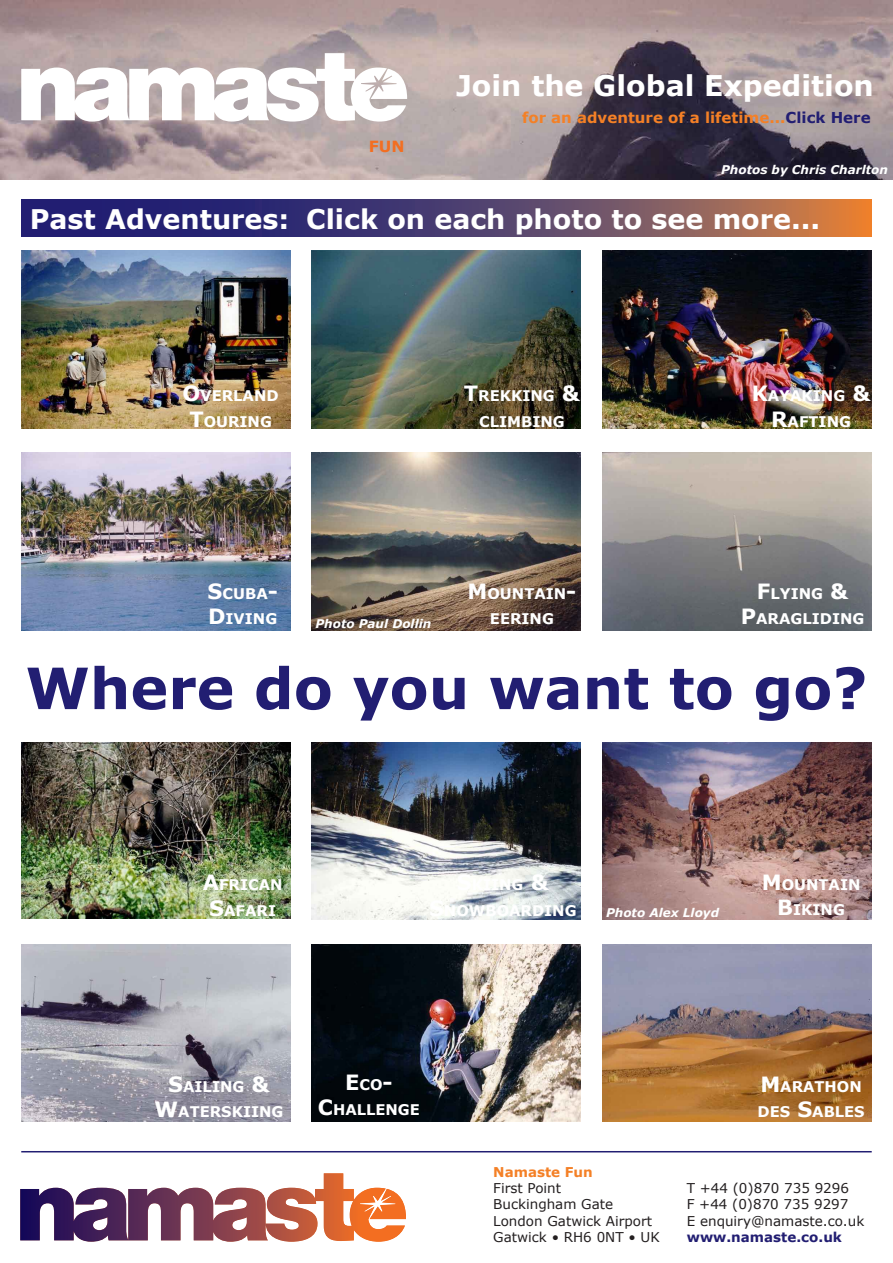
<style>
.page{position:relative;width:893px;height:1263px;background:#fff}
.page>*{position:absolute;margin:0;border:0;box-sizing:border-box;transform-origin:0 0}
.t1{font:700 57px "Verdana";color:#221e72}
.t2{font:700 28.5px "Verdana";color:#fff}
.t3{font:700 27px "Verdana";color:#fff}
.t4{font:700 21px "Verdana";color:#fff}
.t5{font:700 15.45px "Verdana";color:#f36e21}
.t6{font:700 15px "Verdana";color:#f48026}
.t7{font:700 14.7px/25.2px "Verdana";color:#fff;text-align:center}
.t8{font:13.5px "Verdana";color:#231f20}
.t9{font:700 13.5px "Verdana";color:#221e72}
.t10{font:700 13.5px "Verdana";color:#f48026}
.t11{font:italic 700 12px "Verdana";color:#fff}
.s1{color:#221e72}
.s2{font-size:21px}
.s3{font-size:14.7px}
</style>
<div class="page">
<img style="left:0;top:0;width:893px;height:179px">
<svg style="left:20px;top:1173px;width:386px;height:68px"></svg>
<hr style="left:21px;top:1151px;width:851px;height:1px;background:#221e72">
<svg style="left:21px;top:200px;width:851px;height:37px;background:#5c4367"></svg>
<svg style="left:21px;top:53px;width:386px;height:69px"></svg>
<img style="left:21px;top:251px;width:269px;height:177px">
<img style="left:312px;top:251px;width:269px;height:178px">
<img style="left:602px;top:251px;width:269px;height:178px">
<img style="left:21px;top:453px;width:269px;height:178px">
<img style="left:312px;top:453px;width:269px;height:178px">
<img style="left:602px;top:453px;width:269px;height:178px">
<img style="left:21px;top:742px;width:269px;height:176px">
<img style="left:312px;top:742px;width:269px;height:178px">
<img style="left:602px;top:742px;width:269px;height:178px">
<img style="left:21px;top:944px;width:269px;height:178px">
<img style="left:312px;top:944px;width:269px;height:178px">
<img style="left:602px;top:944px;width:269px;height:178px">
<p class="t5" style="left:369px;top:137px;width:37px">FUN</p>
<h2 class="t2" style="left:456px;top:68px;width:419px">Join the Global Expedition</h2>
<p class="t6" style="left:522px;top:108px;width:350px">for an adventure of a lifetime...<span class="s1">Click Here</span></p>
<p class="t11" style="left:721px;top:162px;width:168px">Photos by Chris Charlton</p>
<h3 class="t3" style="left:30px;top:202px;width:792px">Past Adventures: Click on each photo to see more...</h3>
<p class="t7" style="left:183px;top:383px;width:98px"><span class="s2">O</span>VERLAND<br><span class="s2">T</span>OURING</p>
<p class="t7" style="left:464px;top:383px;width:118px"><span class="s2">T</span>REKKING <span class="s2">&amp;<br></span>CLIMBING</p>
<p class="t7" style="left:752px;top:383px;width:120px"><span class="s2">K</span>AYAKING <span class="s2">&amp;<br>R</span>AFTING</p>
<p class="t7" style="left:208px;top:580px;width:72px;text-align:left"><span class="s2">S</span>CUBA<span class="s2">-<br>D</span>IVING</p>
<p class="t7" style="left:468px;top:580px;width:110px"><span class="s2">M</span>OUNTAIN<span class="s2">-<br></span>EERING</p>
<p class="t7" style="left:741px;top:580px;width:125px"><span class="s2">F</span>LYING <span class="s2">&amp;<br>P</span>ARAGLIDING</p>
<p class="t11" style="left:315px;top:616px;width:117px">Photo Paul Dollin</p>
<h1 class="t1" style="left:25px;top:652px;width:844px">Where do you want to go?</h1>
<p class="t7" style="left:203px;top:872px;width:81px"><span class="s2">A</span>FRICAN<br><span class="s2">S</span>AFARI</p>
<p class="t7" style="left:429px;top:872px;width:149px"><span class="s2">S</span>KIING <span class="s2">&amp;<br>S</span>NOWBOARDING</p>
<p class="t7" style="left:762px;top:871px;width:100px"><span class="s2">M</span>OUNTAIN<br><span class="s2">B</span>IKING</p>
<p class="t11" style="left:606px;top:905px;width:115px">Photo Alex Lloyd</p>
<p class="t7" style="left:155px;top:1073px;width:130px"><span class="s2">S</span>AILING <span class="s2">&amp;<br>W</span>ATERSKIING</p>
<h3 class="t4" style="left:345px;top:1069px;width:49px">E<span class="s3">CO</span>-</h3>
<p class="t7" style="left:318px;top:1096px;width:104px"><span class="s2">C</span>HALLENGE</p>
<p class="t7" style="left:757px;top:1073px;width:109px;text-align:left"><span class="s2">M</span>ARATHON<br>DES <span class="s2">S</span>ABLES</p>
<p class="t10" style="left:493px;top:1163px;width:101px">Namaste Fun</p>
<p class="t8" style="left:493px;top:1179px;width:69px">First Point</p>
<p class="t8" style="left:687px;top:1179px;width:164px">T +44 (0)870 735 9296</p>
<p class="t8" style="left:493px;top:1196px;width:121px">Buckingham Gate</p>
<p class="t8" style="left:687px;top:1196px;width:163px">F +44 (0)870 735 9297</p>
<p class="t8" style="left:493px;top:1212px;width:160px">London Gatwick Airport</p>
<p class="t8" style="left:687px;top:1212px;width:179px">E enquiry@namaste.co.uk</p>
<p class="t8" style="left:493px;top:1228px;width:168px">Gatwick • RH6 0NT • UK</p>
<p class="t9" style="left:687px;top:1228px;width:157px">www.namaste.co.uk</p>
</div>
